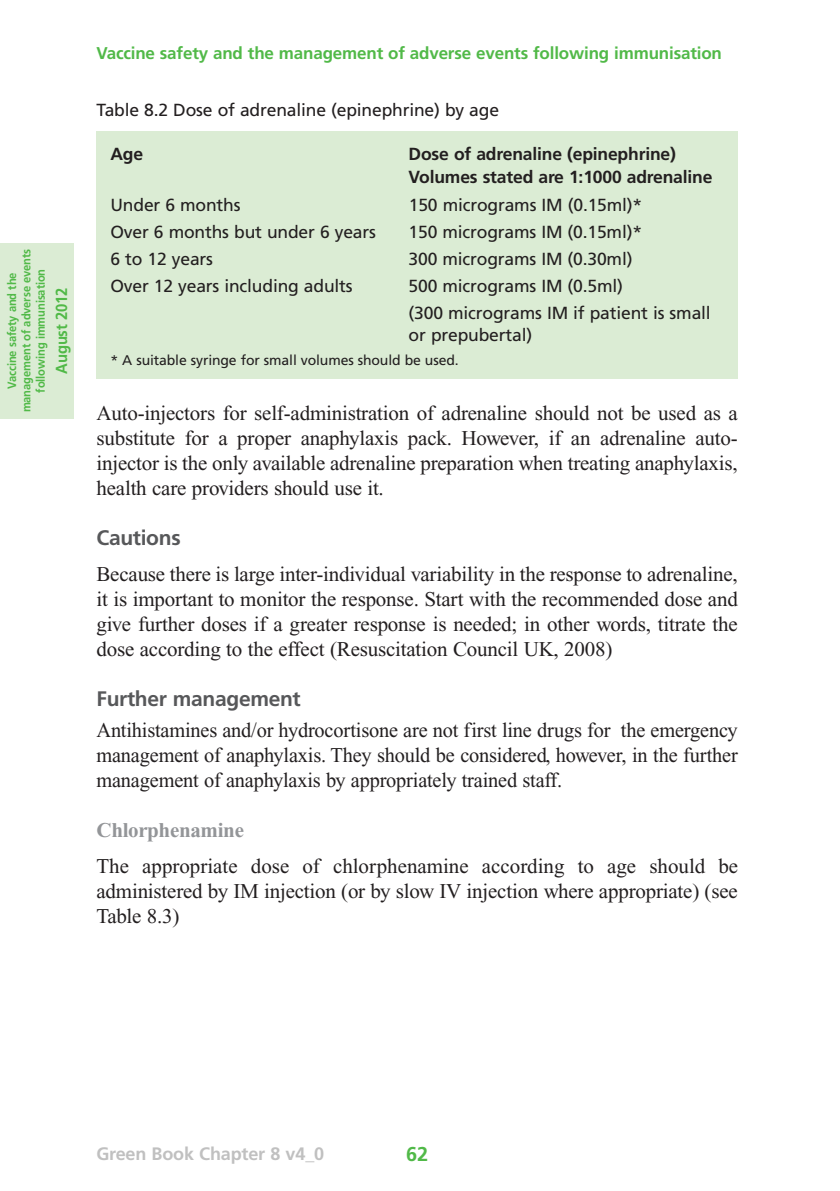
<style>
.page{position:relative;width:840px;height:1191px;background:#fff}
.page>*{position:absolute;margin:0;border:0;box-sizing:border-box;transform-origin:0 0}
.Captions{font:21px/25px "Times New Roman";letter-spacing:-.01em;color:#231f20;text-align:justify}
.Head_C_2{font:700 21px "Frutiger";letter-spacing:-.015em;color:#57585a}
.t1{font:700 21px "Times New Roman";letter-spacing:-.015em;color:#939598}
.t2{font:700 20px "Frutiger";color:#51b948}
.t3{font:700 18px "Frutiger";letter-spacing:-.01em;color:#c0c0c0}
.Captions-2{font:17.6px/21.6px "Frutiger";letter-spacing:-.01em;color:#231f20}
.Captions-3{font:700 17.6px "Frutiger";letter-spacing:-.01em;color:#231f20}
.t4{font:700 17px "Frutiger";letter-spacing:-.01em;color:#51b948}
.t5{font:700 16px "Frutiger";letter-spacing:-.01em;color:#51b948;scale:.93 1}
.Captions-4{font:14px "Frutiger";letter-spacing:-.01em;color:#231f20}
.t6{font:700 12px/14.4px "Frutiger";letter-spacing:-.01em;color:#51b948;text-align:center;scale:.93 1}
</style>
<div class="page">
<div style="left:0;top:243px;width:74px;height:175px;background:#dbecd4"></div>
<div style="left:96px;top:131px;width:641px;height:248px;background:#dbecd4"></div>
<p class="t6" style="left:5px;top:412px;width:177px;rotate:-90deg">Vaccine safety and the management of adverse events following immunisation</p>
<p class="t5" style="left:52px;top:374px;width:95px;rotate:-90deg">August 2012</p>
<p class="t4" style="left:96px;top:43px;width:626px">Vaccine safety and the management of adverse events following immunisation</p>
<p class="Captions-2" style="left:96px;top:99px;width:404px">Table 8.2 Dose of adrenaline (epinephrine) by age</p>
<p class="Captions-3" style="left:110px;top:143px;width:34px">Age</p>
<p class="Captions-3" style="left:408px;top:143px;width:269px">Dose of adrenaline (epinephrine)</p>
<p class="Captions-3" style="left:408px;top:167px;width:305px">Volumes stated are 1:1000 adrenaline</p>
<p class="Captions-2" style="left:110px;top:194px;width:131px">Under 6 months</p>
<p class="Captions-2" style="left:408px;top:194px;width:235px">150 micrograms IM (0.15ml)*</p>
<p class="Captions-2" style="left:110px;top:221px;width:267px">Over 6 months but under 6 years</p>
<p class="Captions-2" style="left:408px;top:221px;width:235px">150 micrograms IM (0.15ml)*</p>
<p class="Captions-2" style="left:110px;top:248px;width:104px">6 to 12 years</p>
<p class="Captions-2" style="left:408px;top:248px;width:225px">300 micrograms IM (0.30ml)</p>
<p class="Captions-2" style="left:110px;top:275px;width:243px">Over 12 years including adults</p>
<p class="Captions-2" style="left:408px;top:275px;width:216px">500 micrograms IM (0.5ml)</p>
<p class="Captions-2" style="left:408px;top:302px;width:303px">(300 micrograms IM if patient is small or prepubertal)</p>
<p class="Captions-4" style="left:110px;top:351px;width:349px">* A suitable syringe for small volumes should be used.</p>
<p class="Captions" style="left:96px;top:400px;width:642px">Auto-injectors for self-administration of adrenaline should not be used as a substitute for a proper anaphylaxis pack. However, if an adrenaline auto&shy;injector is the only available adrenaline preparation when treating anaphylaxis, health care providers should use it.</p>
<p class="Head_C_2" style="left:96px;top:525px;width:86px">Cautions</p>
<p class="Captions" style="left:96px;top:561px;width:642px">Because there is large inter-individual variability in the response to adrenaline, it is important to monitor the response. Start with the recommended dose and give further doses if a greater response is needed; in other words, titrate the dose according to the effect (Resuscitation Council UK, 2008)</p>
<p class="Head_C_2" style="left:96px;top:686px;width:206px">Further management</p>
<p class="Captions" style="left:96px;top:717px;width:642px">Antihistamines and/or hydrocortisone are not first line drugs for the emergency management of anaphylaxis. They should be considered, however, in the further management of anaphylaxis by appropriately trained staff.</p>
<p class="t1" style="left:96px;top:818px;width:149px">Chlorphenamine</p>
<p class="Captions" style="left:96px;top:853px;width:643px">The appropriate dose of chlorphenamine according to age should be administered by IM injection (or by slow IV injection where appropriate) (see Table 8.3)</p>
<p class="t3" style="left:96px;top:1142px;width:229px">Green Book Chapter 8 v4_0</p>
<p class="t2" style="left:406px;top:1142px;width:24px">62</p>
</div>
